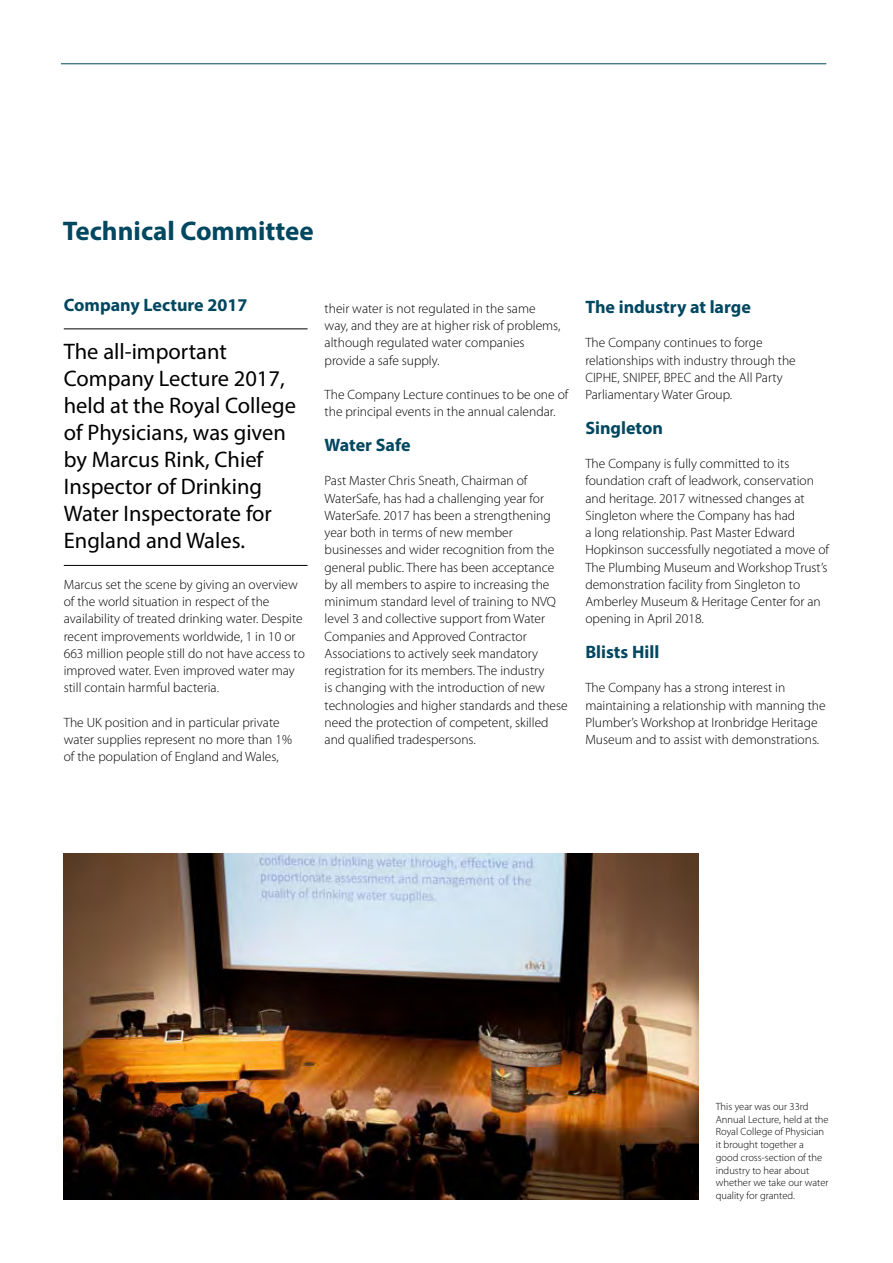
<style>
.page{position:relative;width:893px;height:1263px;background:#fff}
.page>*{position:absolute;margin:0;border:0;box-sizing:border-box;transform-origin:0 0}
.t1{font:700 27px "Myriad Pro";color:#004760}
.t2{font:22.5px/27px "Myriad Pro";color:#000}
.t3{font:700 18px "Myriad Pro";color:#004760}
.t4{font:300 13.5px/17.2px "Myriad Pro";color:#000}
.t5{font:300 10.5px/12.8px "Myriad Pro";color:#000}
</style>
<div class="page">
<img style="left:64px;top:853px;width:635px;height:346px">
<hr style="left:64px;top:328px;width:244px;height:1px;background:#000">
<hr style="left:64px;top:565px;width:244px;height:1px;background:#000">
<hr style="left:61px;top:63px;width:765px;height:1px;background:#004760">
<h1 class="t1" style="left:63px;top:213px;width:252px">Technical Committee</h1>
<h3 class="t3" style="left:64px;top:293px;width:185px">Company Lecture 2017</h3>
<h2 class="t2" style="left:64px;top:338px;width:234px">The all-important<br>Company Lecture 2017, held at the Royal College of Physicians, was given by Marcus Rink, Chief<br>Inspector of Drinking<br>Water Inspectorate for<br>England and Wales.</h2>
<p class="t4" style="left:64px;top:576px;width:243px">Marcus set the scene by giving an overview of the world situation in respect of the availability of treated drinking water. Despite recent improvements worldwide, 1 in 10 or 663 million people still do not have access to improved water. Even improved water may still contain harmful bacteria.</p>
<p class="t4" style="left:64px;top:714px;width:230px">The UK position and in particular private water supplies represent no more than 1% of the population of England and Wales,</p>
<p class="t4" style="left:325px;top:300px;width:237px">their water is not regulated in the same way, and they are at higher risk of problems, although regulated water companies provide a safe supply.</p>
<p class="t4" style="left:325px;top:386px;width:245px">The Company Lecture continues to be one of the principal events in the annual calendar.</p>
<h3 class="t3" style="left:325px;top:433px;width:87px">Water Safe</h3>
<p class="t4" style="left:325px;top:472px;width:245px">Past Master Chris Sneath, Chairman of WaterSafe, has had a challenging year for WaterSafe. 2017 has been a strengthening year both in terms of new member businesses and wider recognition from the general public. There has been acceptance by all members to aspire to increasing the minimum standard level of training to NVQ level 3 and collective support from Water Companies and Approved Contractor Associations to actively seek mandatory registration for its members. The industry<br>is changing with the introduction of new technologies and higher standards and these need the protection of competent, skilled and qualified tradespersons.</p>
<h3 class="t3" style="left:585px;top:295px;width:167px">The industry at large</h3>
<p class="t4" style="left:585px;top:334px;width:212px">The Company continues to forge relationships with industry through the CIPHE, SNIPEF, BPEC and the All Party Parliamentary Water Group.</p>
<h3 class="t3" style="left:585px;top:416px;width:79px">Singleton</h3>
<p class="t4" style="left:585px;top:455px;width:245px">The Company is fully committed to its foundation craft of leadwork, conservation and heritage. 2017 witnessed changes at Singleton where the Company has had<br>a long relationship. Past Master Edward Hopkinson successfully negotiated a move of The Plumbing Museum and Workshop Trust’s demonstration facility from Singleton to Amberley Museum &amp; Heritage Center for an opening in April 2018.</p>
<h3 class="t3" style="left:585px;top:640px;width:75px">Blists Hill</h3>
<p class="t4" style="left:585px;top:679px;width:242px">The Company has a strong interest in maintaining a relationship with manning the Plumber’s Workshop at Ironbridge Heritage Museum and to assist with demonstrations.</p>
<p class="t5" style="left:716px;top:1100px;width:114px">This year was our 33rd<br>Annual Lecture, held at the<br>Royal College of Physician it brought together a good cross-section of the industry to hear about whether we take our water quality for granted.</p>
</div>
